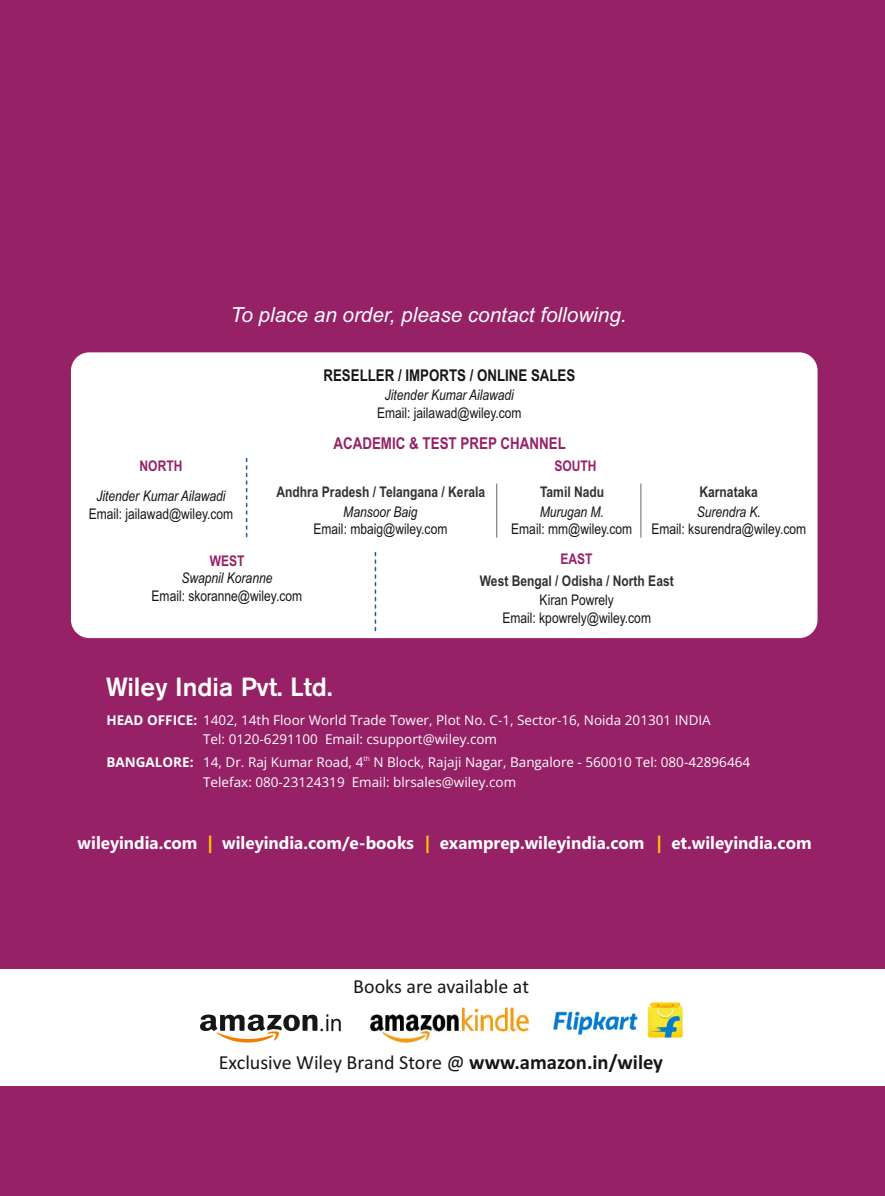
<style>
.page{position:relative;width:885px;height:1196px;background:#962166}
.page>*{position:absolute;margin:0;border:0;box-sizing:border-box;transform-origin:0 0}
.t1{font:500 26.1px "Akzidenz Grotesk Std";color:#fff}
.t2{font:italic 20.85px "Arial";color:#fff}
.t3{font:19.95px "Calibri";color:#151616}
.t4{font:700 17.55px "Segoe UI";color:#fff}
.t5{font:700 16.35px "Arial Narrow";color:#962166}
.t6{font:700 16.2px "Arial Narrow";color:#151616}
.t7{font:14.7px/17.9px "Arial Narrow";color:#151616;text-align:center}
.t8{font:italic 14.7px "Arial Narrow";color:#151616}
.t9{font:700 14.7px "Arial Narrow";color:#313130}
.t10{font:700 14.7px "Arial Narrow";color:#962166}
.t11{font:13.5px/19.5px "Open Sans";color:#fff}
.t12{font:6.75px "Open Sans";color:#fff}
.s1{font-weight:700}
.s2{color:#fdc900}
.s3{font-weight:700;font-size:20.55px}
</style>
<div class="page">
<div style="left:0;top:969px;width:885px;height:117px;background:#fff"></div>
<svg style="left:200px;top:1014px;width:141px;height:29px"></svg>
<img style="left:370px;top:1007px;width:159px;height:35px">
<img style="left:553px;top:1001px;width:130px;height:37px">
<div style="left:71px;top:352px;width:746px;height:286px;background:#fff;border-radius:18px"></div>
<hr style="left:640px;top:484px;width:1px;height:54px;background:#676767">
<svg style="left:246px;top:459px;width:1px;height:79px"></svg>
<svg style="left:375px;top:553px;width:1px;height:79px"></svg>
<hr style="left:496px;top:484px;width:1px;height:54px;background:#676767">
<h2 class="t2" style="left:231px;top:307px;width:397px">To place an order, please contact following.</h2>
<p class="t6" style="left:323px;top:370px;width:253px">RESELLER / IMPORTS / ONLINE SALES</p>
<p class="t8" style="left:385px;top:389px;width:131px">Jitender Kumar Ailawadi</p>
<p class="t7" style="left:377px;top:405px;width:146px">Email: jailawad@wiley.com</p>
<p class="t5" style="left:333px;top:437px;width:234px">ACADEMIC &amp; TEST PREP CHANNEL</p>
<p class="t10" style="left:554px;top:461px;width:44px">SOUTH</p>
<p class="t10" style="left:140px;top:460px;width:44px">NORTH</p>
<p class="t8" style="left:96px;top:490px;width:131px">Jitender Kumar Ailawadi</p>
<p class="t7" style="left:89px;top:506px;width:146px">Email: jailawad@wiley.com</p>
<p class="t10" style="left:210px;top:555px;width:36px">WEST</p>
<p class="t8" style="left:181px;top:573px;width:93px">Swapnil Koranne</p>
<p class="t7" style="left:152px;top:589px;width:152px">Email: skoranne@wiley.com</p>
<p class="t9" style="left:276px;top:486px;width:210px">Andhra Pradesh / Telangana / Kerala</p>
<p class="t8" style="left:343px;top:506px;width:76px">Mansoor Baig</p>
<p class="t7" style="left:313px;top:522px;width:135px">Email: mbaig@wiley.com</p>
<p class="t9" style="left:540px;top:486px;width:66px">Tamil Nadu</p>
<p class="t9" style="left:699px;top:486px;width:60px">Karnataka</p>
<p class="t8" style="left:696px;top:506px;width:66px">Surendra K.</p>
<p class="t7" style="left:651px;top:522px;width:156px">Email: ksurendra@wiley.com</p>
<p class="t8" style="left:539px;top:506px;width:66px">Murugan M.</p>
<p class="t7" style="left:511px;top:522px;width:123px">Email: mm@wiley.com</p>
<p class="t10" style="left:560px;top:553px;width:34px">EAST</p>
<p class="t9" style="left:480px;top:575px;width:195px">West Bengal / Odisha / North East</p>
<p class="t7" style="left:502px;top:592px;width:150px">Kiran Powrely<br>Email: kpowrely@wiley.com</p>
<h1 class="t1" style="left:106px;top:676px;width:228px">Wiley India Pvt. Ltd.</h1>
<p class="t11" style="left:203px;top:710px;width:509px;text-indent:-97px"><span class="s1">HEAD OFFICE:</span> 1402, 14th Floor World Trade Tower, Plot No. C-1, Sector-16, Noida 201301 INDIA<br>Tel: 0120-6291100 Email: csupport@wiley.com</p>
<p class="t12" style="left:363px;top:753px;width:8px">th</p>
<p class="t11" style="left:203px;top:752px;width:548px;text-indent:-97px"><span class="s1">BANGALORE:</span> 14, Dr. Raj Kumar Road, 4 N Block, Rajaji Nagar, Bangalore - 560010 Tel: 080-42896464<br>Telefax: 080-23124319 Email: blrsales@wiley.com</p>
<p class="t4" style="left:78px;top:837px;width:735px">wileyindia.com <span class="s2">|</span> wileyindia.com/e-books <span class="s2">|</span> examprep.wileyindia.com <span class="s2">|</span> et.wileyindia.com</p>
<h3 class="t3" style="left:353px;top:978px;width:177px">Books are available at</h3>
<h3 class="t3" style="left:219px;top:1054px;width:445px">Exclusive Wiley Brand Store @ <span class="s3">www.amazon.in/wiley</span></h3>
</div>
